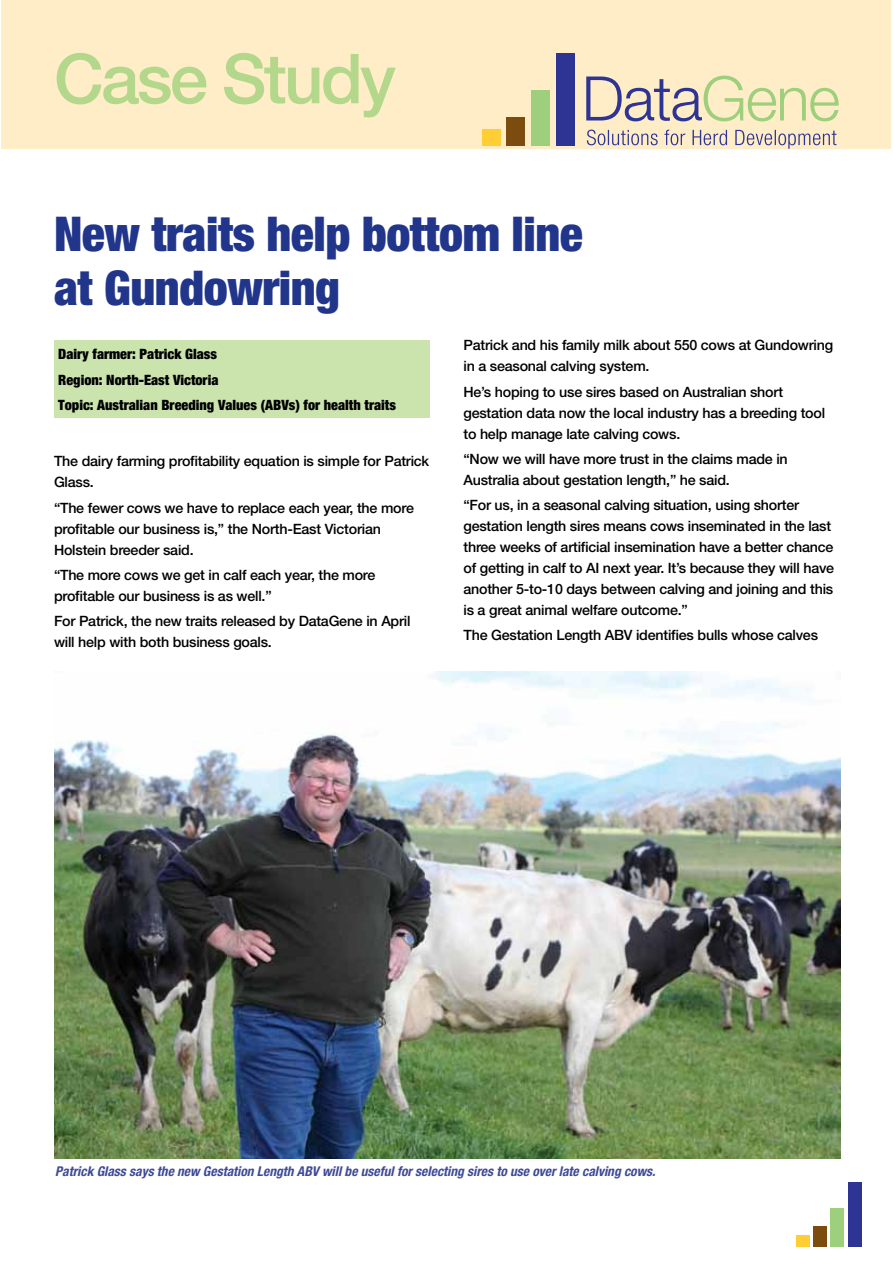
<style>
.page{position:relative;width:893px;height:1263px;background:#fff}
.page>*{position:absolute;margin:0;border:0;box-sizing:border-box;transform-origin:0 0}
.t1{font:500 69px "Helvetica Neue LT Std";letter-spacing:-.04em;color:#b4d88b}
.t2{font:900 condensed 48px/54px "HN";letter-spacing:-.01em;color:#21368b}
.t3{font:500 14.25px/21px "Helvetica Neue LT Std";letter-spacing:-.015em;color:#000}
.t4{font:900 condensed 14.25px/25.2px "HN";color:#000}
.t5{font:italic 700 condensed 13.5px "HN";color:#3f4a97}
</style>
<div class="page">
<div style="left:813px;top:1226px;width:13px;height:20px;background:#7c4c0f"></div>
<div style="left:831px;top:1208px;width:13px;height:38px;background:#9ecf7c"></div>
<div style="left:848px;top:1182px;width:13px;height:64px;background:#2d3494"></div>
<div style="left:796px;top:1235px;width:13px;height:11px;background:#ffce35"></div>
<div style="left:1px;top:0;width:890px;height:149px;background:#ffedc8"></div>
<svg style="left:586px;top:76px;width:253px;height:45px"></svg>
<svg style="left:587px;top:130px;width:249px;height:19px"></svg>
<div style="left:507px;top:117px;width:18px;height:29px;background:#7c4c0f"></div>
<div style="left:531px;top:91px;width:19px;height:55px;background:#9ecf7c"></div>
<div style="left:556px;top:54px;width:19px;height:92px;background:#2d3494"></div>
<div style="left:482px;top:130px;width:19px;height:16px;background:#ffce35"></div>
<img style="left:54px;top:672px;width:786px;height:486px">
<div style="left:54px;top:340px;width:375px;height:78px;background:#cbe3ad"></div>
<h1 class="t1" style="left:54px;top:38px;width:343px">Case Study</h1>
<h2 class="t2" style="left:54px;top:207px;width:530px">New traits help bottom line at Gundowring</h2>
<p class="t3" style="left:463px;top:335px;width:371px">Patrick and his family milk about 550 cows at Gundowring in a seasonal calving system.</p>
<p class="t3" style="left:463px;top:381px;width:363px">He’s hoping to use sires based on Australian short gestation data now the local industry has a breeding tool to help manage late calving cows.</p>
<p class="t3" style="left:463px;top:448px;width:326px">“Now we will have more trust in the claims made in<br>Australia about gestation length,” he said.</p>
<p class="t3" style="left:463px;top:494px;width:372px">“For us, in a seasonal calving situation, using shorter gestation length sires means cows inseminated in the last three weeks of artificial insemination have a better chance of getting in calf to AI next year. It’s because they will have another 5-to-10 days between calving and joining and this is a great animal welfare outcome.”</p>
<p class="t3" style="left:463px;top:625px;width:356px">The Gestation Length ABV identifies bulls whose calves</p>
<p class="t4" style="left:58px;top:341px;width:339px">Dairy farmer: Patrick Glass<br>Region: North-East Victoria<br>Topic: Australian Breeding Values (ABVs) for health traits</p>
<p class="t3" style="left:54px;top:450px;width:377px">The dairy farming profitability equation is simple for Patrick<br>Glass.</p>
<p class="t3" style="left:54px;top:497px;width:361px">“The fewer cows we have to replace each year, the more profitable our business is,” the North-East Victorian<br>Holstein breeder said.</p>
<p class="t3" style="left:54px;top:564px;width:323px">“The more cows we get in calf each year, the more profitable our business is as well.”</p>
<p class="t3" style="left:54px;top:610px;width:358px">For Patrick, the new traits released by DataGene in April will help with both business goals.</p>
<p class="t5" style="left:55px;top:1163px;width:602px">Patrick Glass says the new Gestation Length ABV will be useful for selecting sires to use over late calving cows.</p>
</div>
